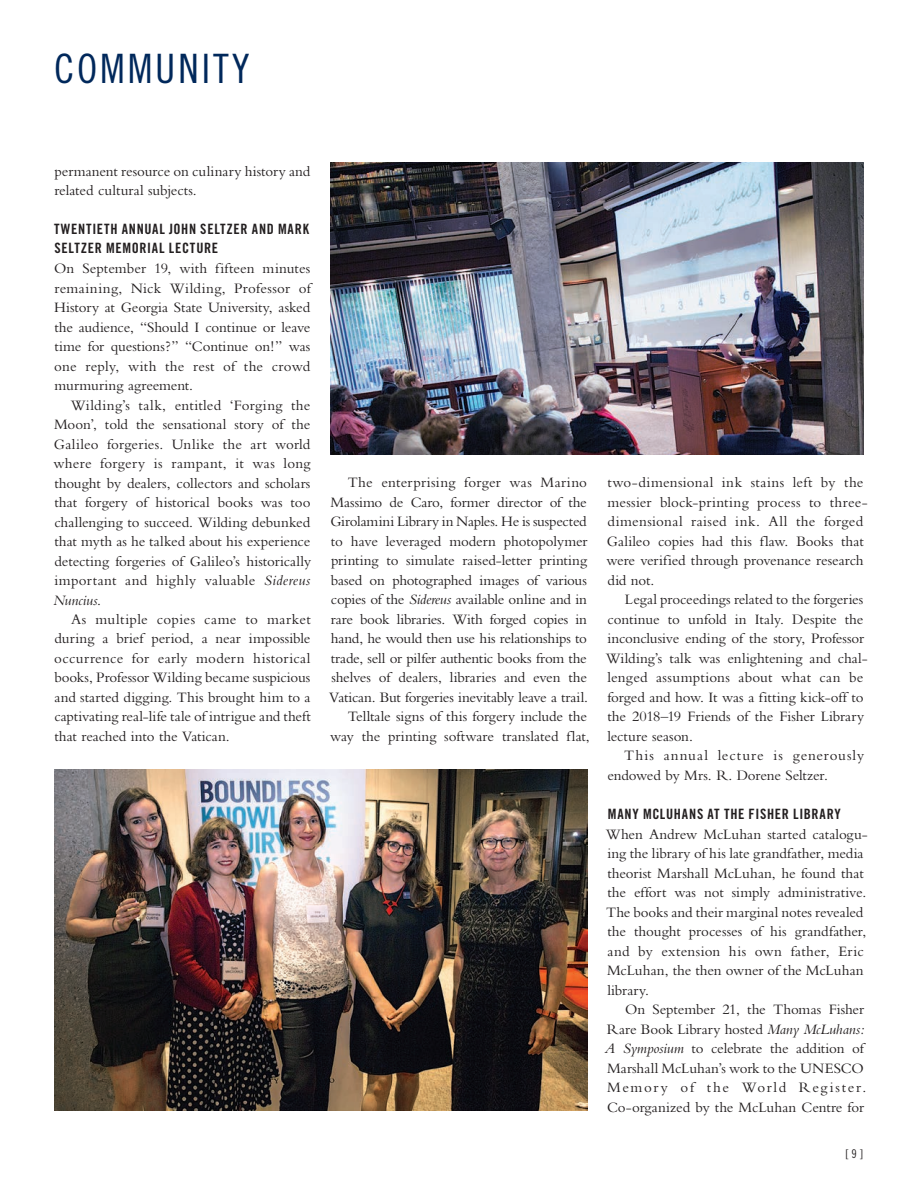
<style>
.page{position:relative;width:918px;height:1188px;background:#fff}
.page>*{position:absolute;margin:0;border:0;box-sizing:border-box;transform-origin:0 0}
.t1{font:40.5px "Trade Gothic LT Std Cn 18";letter-spacing:.07em;color:#00285b}
.t2{font:15px/19.5px "Bembo";color:#231f20}
.t3{font:15px/19.5px "Bembo";letter-spacing:.045em;color:#231f20}
.t4{font:14.25px/19.5px "Trade Gothic LT Std Bd Cn 20";letter-spacing:.05em;color:#231f20}
.t5{font:12px "Trade Gothic LT Std Cn 18";color:#231f20}
.s1{font-style:italic}
</style>
<div class="page">
<img style="left:54px;top:770px;width:534px;height:340px">
<img style="left:330px;top:162px;width:534px;height:292px">
<h1 class="t1" style="left:54px;top:45px;width:197px">COMMUNITY</h1>
<p class="t2" style="left:54px;top:161px;width:257px">permanent resource on culinary history and related cultural subjects.</p>
<p class="t4" style="left:54px;top:219px;width:256px">TWENTIETH ANNUAL JOHN SELTZER AND MARK<br>SELTZER MEMORIAL LECTURE</p>
<p class="t2" style="left:54px;top:258px;width:258px;text-align:justify">On September 19, with fifteen minutes remaining, Nick Wilding, Professor of History at Georgia State University, asked the audience, “Should I continue or leave time for questions?” “Continue on!” was one reply, with the rest of the crowd murmuring agreement.</p>
<p class="t2" style="left:53px;top:395px;width:259px;text-align:justify;text-indent:18px">Wilding’s talk, entitled ‘Forging the Moon’, told the sensational story of the Galileo forgeries. Unlike the art world where forgery is rampant, it was long thought by dealers, collectors and scholars that forgery of historical books was too challenging to succeed. Wilding debunked that myth as he talked about his experience detecting forgeries of Galileo’s historically important and highly valuable <span class="s1">Sidereus Nuncius</span>.</p>
<p class="t2" style="left:54px;top:609px;width:258px;text-align:justify;text-indent:17px">As multiple copies came to market during a brief period, a near impossible occurrence for early modern historical books, Professor Wilding became suspicious and started digging. This brought him to a captivating real-life tale of intrigue and theft that reached into the Vatican.</p>
<p class="t2" style="left:329px;top:473px;width:262px;text-align:right">The enterprising forger was Marino Massimo de Caro, former director of the Girolamini Library in Naples. He is suspected to have leveraged modern photopolymer printing to simulate raised-letter printing based on photographed images of various copies of the <span class="s1">Sidereus</span> available online and in rare book libraries. With forged copies in hand, he would then use his relationships to trade, sell or pilfer authentic books from the shelves of dealers, libraries and even the Vatican. But forgeries inevitably leave a trail.<br>Telltale signs of this forgery include the way the printing software translated flat,</p>
<p class="t2" style="left:607px;top:473px;width:263px">two-dimensional ink stains left by the messier block-printing process to three&shy;dimensional raised ink. All the forged Galileo copies had this flaw. Books that were verified through provenance research did not.</p>
<p class="t2" style="left:606px;top:590px;width:264px;text-indent:19px">Legal proceedings related to the forgeries continue to unfold in Italy. Despite the inconclusive ending of the story, Professor Wilding’s talk was enlightening and chal&shy;lenged assumptions about what can be forged and how. It was a fitting kick-off to the 2018–19 Friends of the Fisher Library lecture season.</p>
<p class="t3" style="left:607px;top:746px;width:258px;text-indent:17px">This annual lecture is generously endowed by Mrs. R. Dorene Seltzer.</p>
<p class="t4" style="left:608px;top:804px;width:235px">MANY MCLUHANS AT THE FISHER LIBRARY</p>
<p class="t2" style="left:606px;top:824px;width:264px">When Andrew McLuhan started catalogu&shy;ing the library of his late grandfather, media theorist Marshall McLuhan, he found that the effort was not simply administrative.<br>The books and their marginal notes revealed the thought processes of his grandfather, and by extension his own father, Eric McLuhan, the then owner of the McLuhan library.</p>
<p class="t2" style="left:605px;top:999px;width:263px;text-indent:20px">On September 21, the Thomas Fisher Rare Book Library hosted <span class="s1">Many McLuhans:<br>A Symposium</span> to celebrate the addition of Marshall McLuhan’s work to the UNESCO Memory of the World Register.<br>Co-organized by the McLuhan Centre for</p>
<p class="t5" style="left:845px;top:1147px;width:19px">[ 9 ]</p>
</div>
